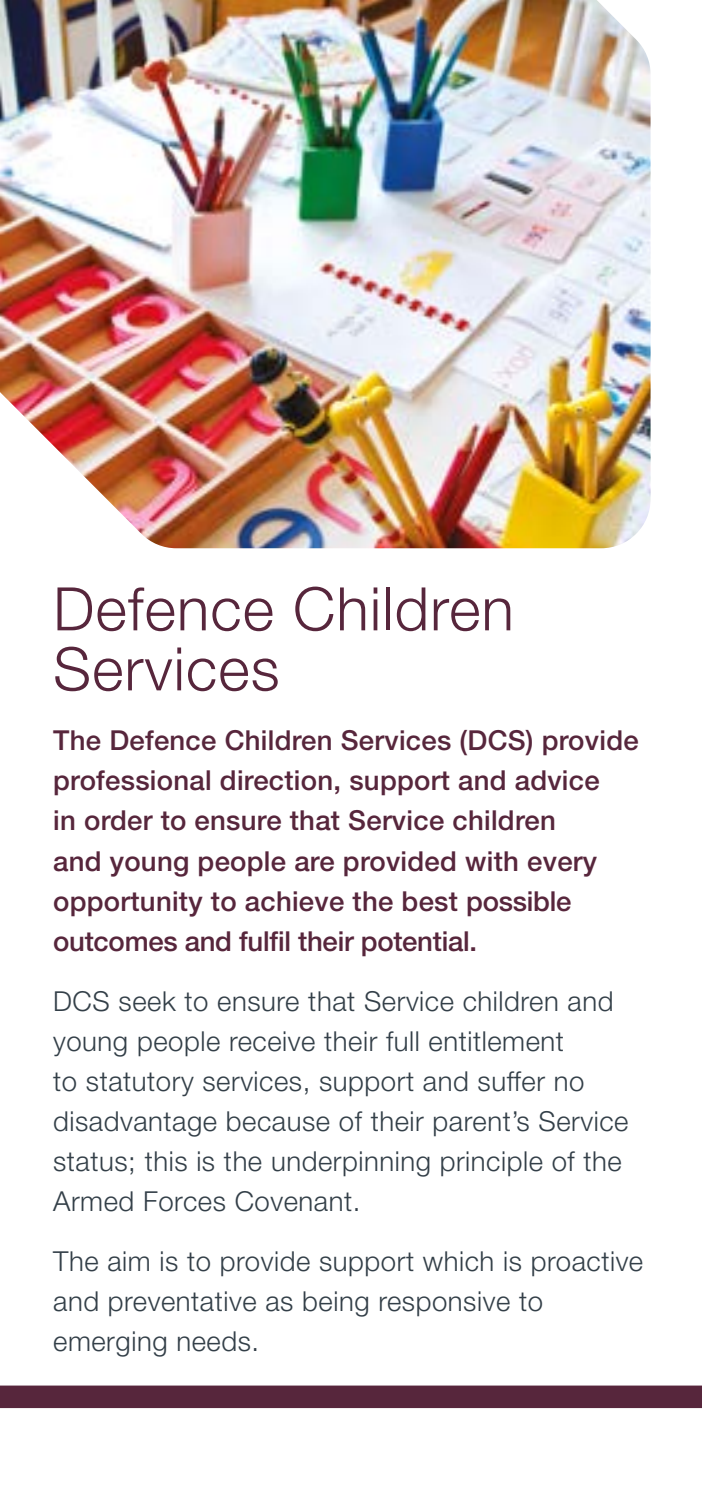
<style>
.page{position:relative;width:702px;height:1489px;background:#fff}
.page>*{position:absolute;margin:0;border:0;box-sizing:border-box;transform-origin:0 0}
.t1{font:300 60px/60px "Helvetica Neue LT Pro";letter-spacing:.02em;color:#57263c}
.t2{font:300 27.5px/40px "Helvetica Neue LT Pro";letter-spacing:.02em;color:#333f48}
.t3{font:500 27.5px/40px "Helvetica Neue LT Pro";letter-spacing:.01em;color:#57263c}
</style>
<div class="page">
<div style="left:0;top:1385px;width:702px;height:22px;background:#57263c"></div>
<img style="left:0;top:0;width:650px;height:548px">
<h1 class="t1" style="left:53px;top:577px;width:462px">Defence Children<br>Services</h1>
<p class="t3" style="left:53px;top:720px;width:587px">The Defence Children Services (DCS) provide professional direction, support and advice<br>in order to ensure that Service children<br>and young people are provided with every opportunity to achieve the best possible outcomes and fulfl their potential.</p>
<p class="t2" style="left:53px;top:980px;width:576px">DCS seek to ensure that Service children and young people receive their full entitlement<br>to statutory services, support and suffer no disadvantage because of their parent’s Service status; this is the underpinning principle of the Armed Forces Covenant.</p>
<p class="t2" style="left:53px;top:1240px;width:591px">The aim is to provide support which is proactive and preventative as being responsive to emerging needs.</p>
</div>
